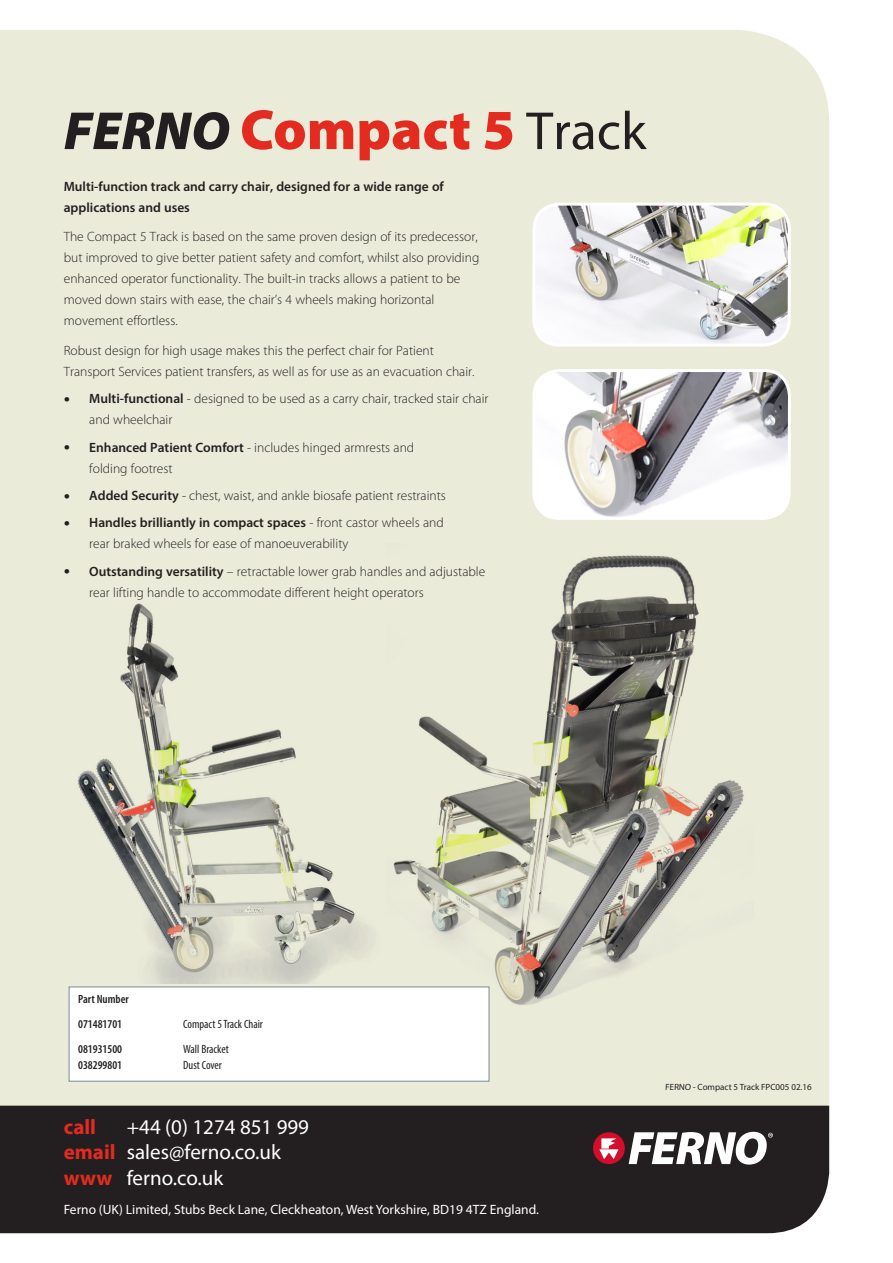
<style>
.page{position:relative;width:893px;height:1263px;background:#fff}
.page>*{position:absolute;margin:0;border:0;box-sizing:border-box;transform-origin:0 0}
.t1{font:900 57px "Myriad Pro";color:#e32b20}
.t2{font:21px "Myriad Pro";color:#fff}
.t3{font:700 21px "Myriad Pro";color:#e32b20}
.t4{font:300 13.5px/21px "Myriad Pro";color:#231f20}
.t5{font:600 13.5px/21px "Myriad Pro";color:#231f20}
.t6{font:13.5px "Myriad Pro";color:#fff}
.t7{font:condensed 12px "Myriad Pro";color:#231f20}
.t8{font:600 condensed 12px "Myriad Pro";color:#231f20}
.t9{font:9px "Myriad Pro";color:#231f20}
.s1{font-style:italic;font-size:54px;color:#231f20}
.s2{font-weight:400;font-size:54px;color:#231f20}
.s3{font-size:25.5px}
.s4{font-weight:600}
.s5{font-weight:700;color:#e32b20}
</style>
<div class="page">
<div style="left:0;top:30px;width:829px;height:1076px;background:#ebebd9"></div>
<div style="left:0;top:1106px;width:829px;height:127px;background:#231f20"></div>
<div style="left:69px;top:986px;width:420px;height:95px;background:#fff;border:1px solid #7b8c95"></div>
<img style="left:387px;top:543px;width:367px;height:473px">
<img style="left:50px;top:587px;width:356px;height:397px">
<img style="left:534px;top:204px;width:255px;height:141px">
<div style="left:532px;top:203px;width:259px;height:144px;border:3px solid #fff;border-radius:26px"></div>
<img style="left:534px;top:370px;width:255px;height:148px">
<div style="left:532px;top:369px;width:259px;height:151px;border:3px solid #fff;border-radius:26px"></div>
<div style="left:593px;top:1132px;width:32px;height:32px;background:#d30d2b;border-radius:50%"></div>
<svg style="left:599px;top:1138px;width:19px;height:21px"></svg>
<svg style="left:629px;top:1132px;width:144px;height:32px"></svg>
<p class="t1" style="left:64px;top:92px;width:584px"><span class="s1">FERNO</span> Compact 5 <span class="s2">Track</span></p>
<p class="t5" style="left:64px;top:175px;width:382px">Multi-function track and carry chair, designed for a wide range of applications and uses</p>
<p class="t4" style="left:64px;top:226px;width:417px">The Compact 5 Track is based on the same proven design of its predecessor, but improved to give better patient safety and comfort, whilst also providing enhanced operator functionality. The built-in tracks allows a patient to be moved down stairs with ease, the chair’s 4 wheels making horizontal movement effortless.</p>
<p class="t4" style="left:64px;top:340px;width:412px">Robust design for high usage makes this the perfect chair for Patient<br>Transport Services patient transfers, as well as for use as an evacuation chair.</p>
<p class="t4" style="left:89px;top:388px;width:401px;text-indent:-26px"><span class="s3">•</span> <span class="s4">Multi-functional</span> - designed to be used as a carry chair, tracked stair chair and wheelchair</p>
<p class="t4" style="left:89px;top:436px;width:326px;text-indent:-26px"><span class="s3">•</span> <span class="s4">Enhanced Patient Comfort</span> - includes hinged armrests and folding footrest</p>
<p class="t4" style="left:64px;top:485px;width:384px"><span class="s3">•</span> <span class="s4">Added Security</span> - chest, waist, and ankle biosafe patient restraints</p>
<p class="t4" style="left:89px;top:512px;width:356px;text-indent:-26px"><span class="s3">•</span> <span class="s4">Handles brilliantly in compact spaces</span> - front castor wheels and rear braked wheels for ease of manoeuverability</p>
<p class="t4" style="left:89px;top:561px;width:397px;text-indent:-26px"><span class="s3">•</span> <span class="s4">Outstanding versatility</span> – retractable lower grab handles and adjustable rear lifting handle to accommodate different height operators</p>
<p class="t8" style="left:78px;top:991px;width:52px">Part Number</p>
<p class="t8" style="left:78px;top:1016px;width:46px">071481701</p>
<p class="t7" style="left:183px;top:1016px;width:81px">Compact 5 Track Chair</p>
<p class="t8" style="left:78px;top:1041px;width:46px">081931500</p>
<p class="t7" style="left:183px;top:1041px;width:47px">Wall Bracket</p>
<p class="t8" style="left:78px;top:1058px;width:46px">038299801</p>
<p class="t7" style="left:183px;top:1058px;width:40px">Dust Cover</p>
<p class="t3" style="left:64px;top:1113px;width:34px">call</p>
<p class="t2" style="left:127px;top:1114px;width:184px">+44 (0) 1274 851 999</p>
<p class="t2" style="left:64px;top:1139px;width:219px"><span class="s5">email</span> sales@ferno.co.uk</p>
<p class="t2" style="left:64px;top:1164px;width:161px"><span class="s5">www</span> ferno.co.uk</p>
<p class="t6" style="left:64px;top:1201px;width:477px">Ferno (UK) Limited, Stubs Beck Lane, Cleckheaton, West Yorkshire, BD19 4TZ England.</p>
<p class="t9" style="left:665px;top:1081px;width:148px">FERNO - Compact 5 Track FPC005 02.16</p>
</div>
